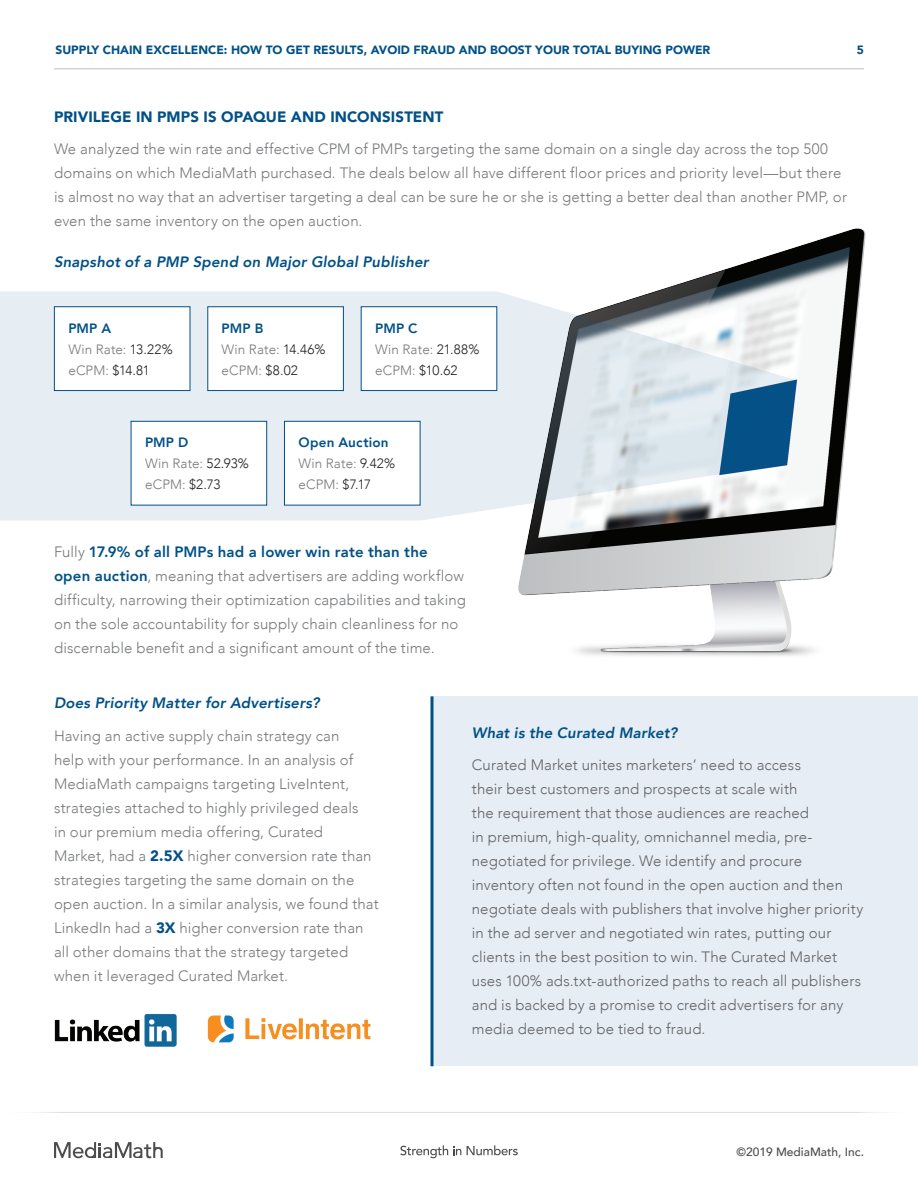
<style>
.page{position:relative;width:918px;height:1188px;background:#fff}
.page>*{position:absolute;margin:0;border:0;box-sizing:border-box;transform-origin:0 0}
.t1{font:300 15px/24px "Avenir";letter-spacing:.01em;color:#76787b}
.t2{font:300 15px/24px "Avenir";letter-spacing:.01em;color:#636366}
.t3{font:italic 800 15px "Avenir";letter-spacing:.01em;color:#005187}
.t4{font:900 15px "Avenir";letter-spacing:.005em;color:#005187}
.t5{font:300 13.5px/21px "Avenir";letter-spacing:.005em;color:#76787b}
.t6{font:900 12px "Avenir";color:#005187}
.t7{font:500 12px "Avenir";color:#4b4c4d}
.s1{font-weight:800;color:#005187}
.s2{color:#231f20}
.s3{font-weight:900;color:#005187}
</style>
<div class="page">
<hr style="left:0;top:1112px;width:918px;height:1px;background:#dcdddf">
<svg style="left:54px;top:1142px;width:109px;height:16px"></svg>
<svg style="left:467px;top:1145px;width:51px;height:10px"></svg>
<svg style="left:400px;top:1145px;width:61px;height:13px"></svg>
<hr style="left:54px;top:69px;width:810px;height:1px;background:#bcbdc0">
<img style="left:337px;top:228px;width:529px;height:428px">
<svg style="left:0;top:291px;width:796px;height:229px;background:#d2dce3"></svg>
<div style="left:54px;top:306px;width:136px;height:85px;background:#fff;border:1px solid #005187"></div>
<div style="left:207px;top:306px;width:137px;height:85px;background:#fff;border:1px solid #005187"></div>
<div style="left:361px;top:306px;width:136px;height:85px;background:#fff;border:1px solid #005187"></div>
<div style="left:131px;top:421px;width:136px;height:85px;background:#fff;border:1px solid #005187"></div>
<div style="left:284px;top:421px;width:136px;height:85px;background:#fff;border:1px solid #005187"></div>
<div style="left:432px;top:696px;width:486px;height:370px;background:#e7edf4"></div>
<svg style="left:430px;top:696px;width:4px;height:370px"></svg>
<img style="left:54px;top:1014px;width:123px;height:33px">
<img style="left:207px;top:1015px;width:164px;height:28px">
<p class="t6" style="left:56px;top:40px;width:656px">SUPPLY CHAIN EXCELLENCE: HOW TO GET RESULTS, AVOID FRAUD AND BOOST YOUR TOTAL BUYING POWER</p>
<p class="t6" style="left:857px;top:40px;width:9px">5</p>
<p class="t4" style="left:54px;top:103px;width:391px">PRIVILEGE IN PMPS IS OPAQUE AND INCONSISTENT</p>
<p class="t1" style="left:54px;top:136px;width:795px">We analyzed the win rate and effective CPM of PMPs targeting the same domain on a single day across the top 500 domains on which MediaMath purchased. The deals below all have different floor prices and priority level—but there is almost no way that an advertiser targeting a deal can be sure he or she is getting a better deal than another PMP, or even the same inventory on the open auction.</p>
<p class="t3" style="left:54px;top:253px;width:376px">Snapshot of a PMP Spend on Major Global Publisher</p>
<p class="t5" style="left:68px;top:318px;width:106px"><span class="s1">PMP A<br></span>Win Rate: <span class="s2">13.22% </span>eCPM: <span class="s2">$14.81</span></p>
<p class="t5" style="left:222px;top:318px;width:105px"><span class="s1">PMP B<br></span>Win Rate: <span class="s2">14.46% </span>eCPM: <span class="s2">$8.02</span></p>
<p class="t5" style="left:375px;top:318px;width:106px"><span class="s1">PMP C<br></span>Win Rate: <span class="s2">21.88% </span>eCPM: <span class="s2">$10.62</span></p>
<p class="t5" style="left:145px;top:432px;width:105px"><span class="s1">PMP D<br></span>Win Rate: <span class="s2">52.93% </span>eCPM: <span class="s2">$2.73</span></p>
<p class="t5" style="left:298px;top:432px;width:98px"><span class="s1">Open Auction<br></span>Win Rate: <span class="s2">9.42% </span>eCPM: <span class="s2">$7.17</span></p>
<p class="t1" style="left:54px;top:540px;width:414px">Fully <span class="s1">17.9% of all PMPs had a lower win rate than the open auction</span>, meaning that advertisers are adding workflow difficulty, narrowing their optimization capabilities and taking on the sole accountability for supply chain cleanliness for no discernable benefit and a significant amount of the time.</p>
<p class="t3" style="left:54px;top:694px;width:267px">Does Priority Matter for Advertisers?</p>
<p class="t1" style="left:54px;top:724px;width:326px">Having an active supply chain strategy can<br>help with your performance. In an analysis of MediaMath campaigns targeting LiveIntent, strategies attached to highly privileged deals<br>in our premium media offering, Curated<br>Market, had a <span class="s3">2.5X</span> higher conversion rate than strategies targeting the same domain on the open auction. In a similar analysis, we found that LinkedIn had a <span class="s3">3X</span> higher conversion rate than all other domains that the strategy targeted when it leveraged Curated Market.</p>
<p class="t3" style="left:472px;top:724px;width:207px">What is the Curated Market?</p>
<p class="t2" style="left:472px;top:753px;width:393px">Curated Market unites marketers’ need to access<br>their best customers and prospects at scale with<br>the requirement that those audiences are reached<br>in premium, high-quality, omnichannel media, pre&shy;negotiated for privilege. We identify and procure inventory often not found in the open auction and then negotiate deals with publishers that involve higher priority in the ad server and negotiated win rates, putting our clients in the best position to win. The Curated Market uses 100% ads.txt-authorized paths to reach all publishers and is backed by a promise to credit advertisers for any media deemed to be tied to fraud.</p>
<p class="t7" style="left:736px;top:1142px;width:129px">©2019 MediaMath, Inc.</p>
</div>
